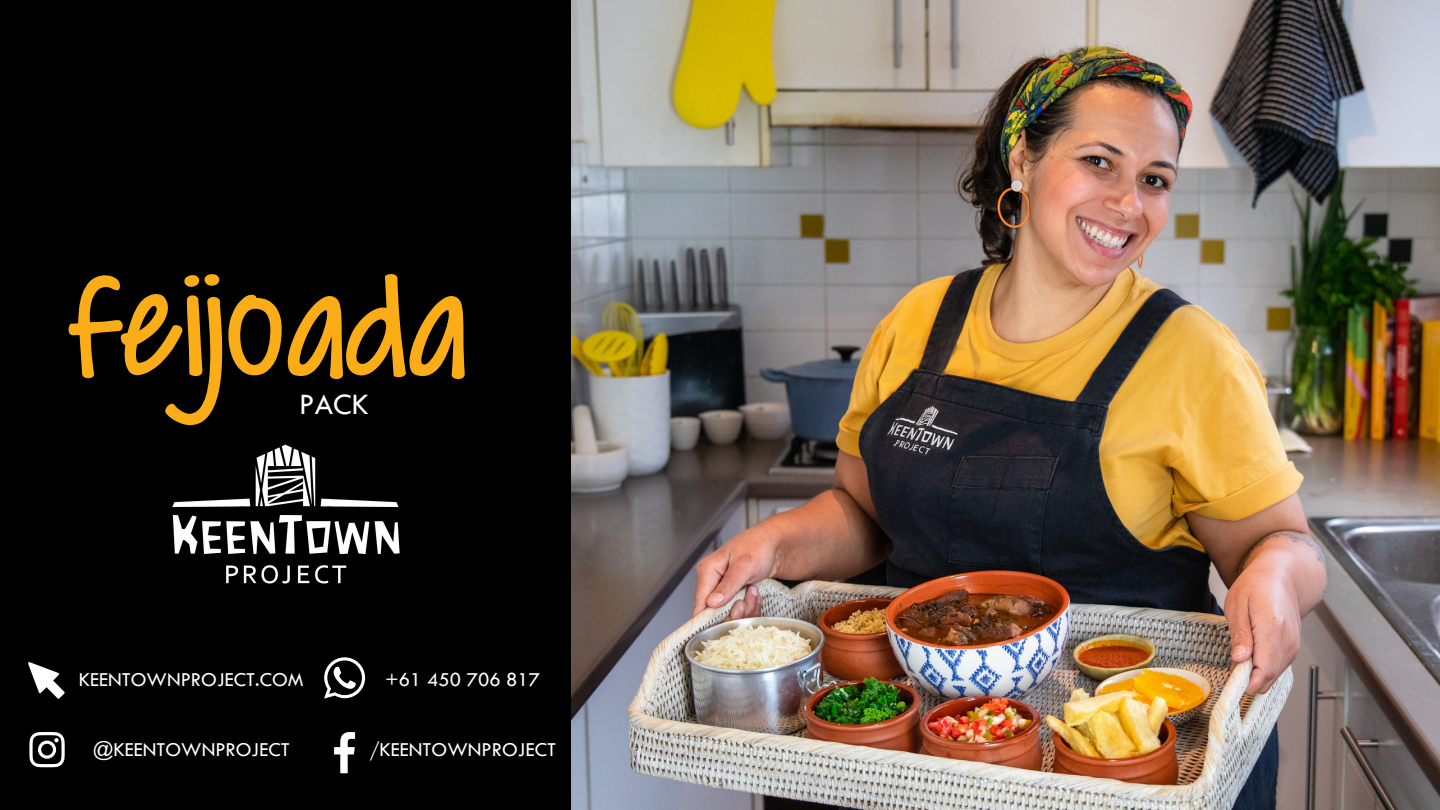
<style>
.page{position:relative;width:1440px;height:810px;background:#fff}
.page>*{position:absolute;margin:0;border:0;box-sizing:border-box;transform-origin:0 0}
.t1{font:161.4px "Covered By Your Grace";color:#fbad17}
.t2{font:30.8px "Tw Cen";color:#fff}
.t3{font:20.5px "Tw Cen";color:#fff}
</style>
<div class="page">
<div style="left:0;top:0;width:571px;height:810px;background:#000"></div>
<svg style="left:29px;top:732px;width:36px;height:35px"></svg>
<svg style="left:334px;top:732px;width:21px;height:41px"></svg>
<svg style="left:324px;top:657px;width:41px;height:42px"></svg>
<svg style="left:28px;top:662px;width:37px;height:37px"></svg>
<img style="left:572px;top:0;width:868px;height:810px">
<img style="left:172px;top:444px;width:228px;height:140px">
<h1 class="t1" style="left:73px;top:250px;width:395px">feijoada</h1>
<h2 class="t2" style="left:299px;top:388px;width:71px">PACK</h2>
<p class="t3" style="left:79px;top:669px;width:226px">KEENTOWNPROJECT.COM</p>
<p class="t3" style="left:385px;top:669px;width:157px">+61 450 706 817</p>
<p class="t3" style="left:93px;top:738px;width:199px">@KEENTOWNPROJECT</p>
<p class="t3" style="left:369px;top:738px;width:188px">/KEENTOWNPROJECT</p>
</div>
